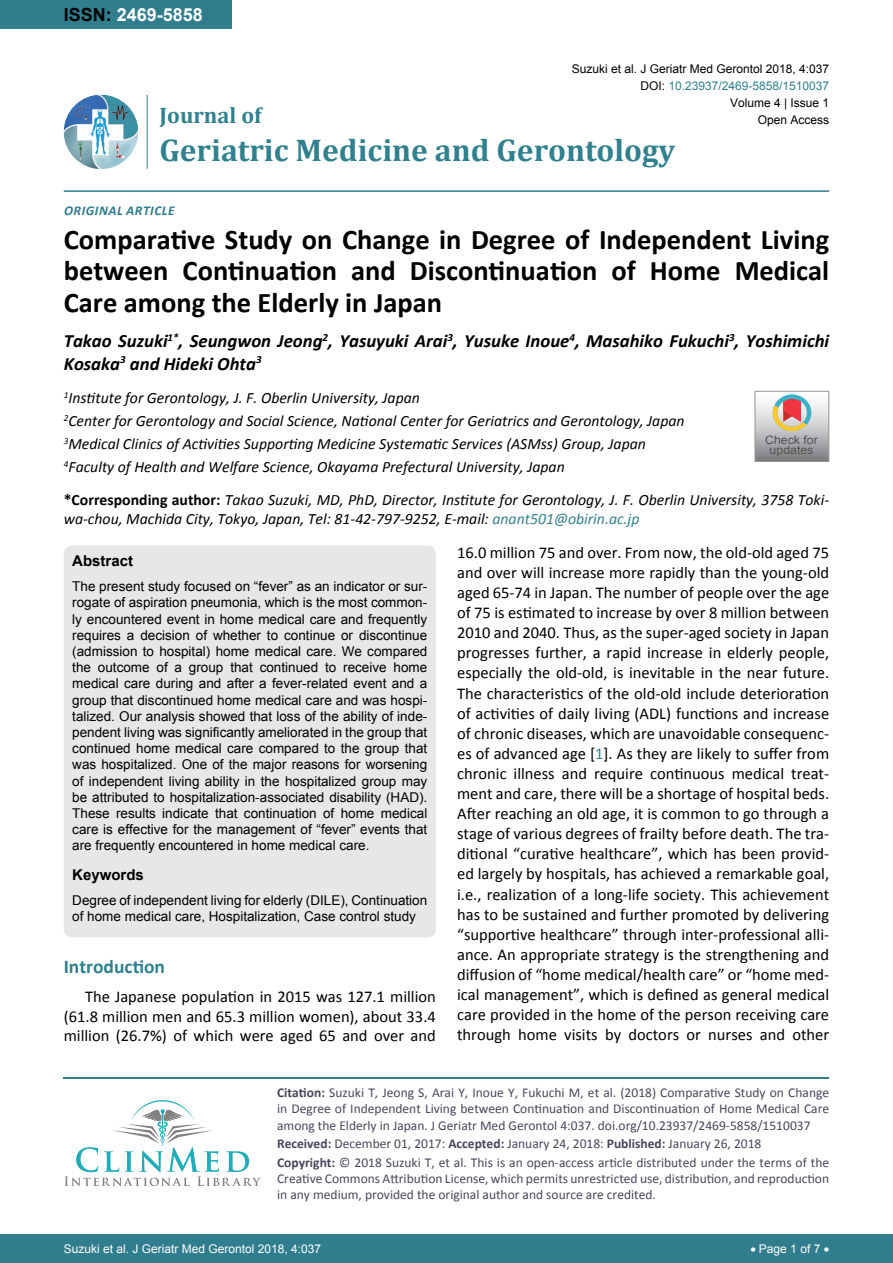
<style>
.page{position:relative;width:893px;height:1263px;background:#fff}
.page>*{position:absolute;margin:0;border:0;box-sizing:border-box;transform-origin:0 0}
.t1{font:700 31.5px "Cambria";color:#30808d}
.t2{font:700 28.5px/31.5px "Calibri";color:#000;text-align:justify}
.t3{font:700 22.5px "Cambria";color:#30808d}
.t4{font:700 19.5px "Calibri";color:#30808d}
.t5{font:italic 700 18.75px/22.5px "Calibri";color:#000}
.t6{font:700 18px "Arial";color:#fff}
.t7{font:16.5px/20.1px "Calibri";color:#000;text-align:justify}
.t8{font:italic 15.75px/23.1px "Calibri";color:#000}
.t9{font:700 15px "Arial";color:#000}
.t10{font:13.5px/16.2px "Arial";color:#000;text-align:justify}
.t11{font:13.5px/16.2px "Calibri";color:#47475c}
.t12{font:italic 700 13.5px "Calibri";letter-spacing:.04em;color:#307d8d}
.t13{font:12px "Arial";color:#000}
.t14{font:12px "Arial";color:#fff}
.t15{font:12px "Arial";color:#30808d}
.t16{font:11.7px/10.1px "Arial";color:#535353;text-align:center;scale:1.06 1}
.s1{color:#000}
.s2{font-weight:700;font-style:normal}
.s3{color:#30808d}
.s4{font-weight:700}
</style>
<div class="page">
<hr style="left:64px;top:1077px;width:765px;height:1px;background:#30808d">
<svg style="left:64px;top:1100px;width:197px;height:86px"></svg>
<div style="left:0;top:0;width:231px;height:28px;background:#307d8d"></div>
<img style="left:64px;top:95px;width:74px;height:74px;border-radius:37px">
<hr style="left:147px;top:95px;width:1px;height:74px;background:#307d8d">
<hr style="left:64px;top:190px;width:765px;height:2px;background:#307d8d">
<div style="left:0;top:1234px;width:893px;height:29px;background:#307d8d"></div>
<div style="left:64px;top:545px;width:372px;height:392px;background:#e6e7e8;border-radius:9px"></div>
<svg style="left:755px;top:391px;width:74px;height:70px;background:#bdb6b3"></svg>
<p class="t6" style="left:64px;top:2px;width:141px"><span class="s1">ISSN:</span> 2469-5858</p>
<p class="t13" style="left:572px;top:60px;width:259px">Suzuki et al. J Geriatr Med Gerontol 2018, 4:037</p>
<p class="t13" style="left:730px;top:95px;width:101px">Volume 4 | Issue 1</p>
<p class="t15" style="left:640px;top:78px;width:190px"><span class="s1">DOI:</span> 10.23937/2469-5858/1510037</p>
<h3 class="t3" style="left:160px;top:100px;width:103px">Journal of</h3>
<h1 class="t1" style="left:160px;top:128px;width:517px">Geriatric Medicine and Gerontology</h1>
<p class="t13" style="left:758px;top:112px;width:73px">Open Access</p>
<p class="t12" style="left:64px;top:202px;width:112px">Original Article</p>
<h2 class="t2" style="left:64px;top:222px;width:767px">Comparative Study on Change in Degree of Independent Living between Continuation and Discontinuation of Home Medical Care among the Elderly in Japan</h2>
<p class="t5" style="left:64px;top:330px;width:767px">Takao Suzuki<sup>1*</sup>, Seungwon Jeong<sup>2</sup>, Yasuyuki Arai<sup>3</sup>, Yusuke Inoue<sup>4</sup>, Masahiko Fukuchi<sup>3</sup>, Yoshimichi<br>Kosaka<sup>3</sup> and Hideki Ohta<sup>3</sup></p>
<p class="t8" style="left:64px;top:385px;width:622px"><sup>1</sup>Institute for Gerontology, J. F. Oberlin University, Japan<br><sup>2</sup>Center for Gerontology and Social Science, National Center for Geriatrics and Gerontology, Japan <sup>3</sup>Medical Clinics of Activities Supporting Medicine Systematic Services (ASMss) Group, Japan <sup>4</sup>Faculty of Health and Welfare Science, Okayama Prefectural University, Japan</p>
<p class="t8" style="left:64px;top:490px;width:767px;line-height:18.9px"><span class="s2">*Corresponding author:</span> Takao Suzuki, MD, PhD, Director, Institute for Gerontology, J. F. Oberlin University, 3758 Toki&shy;wa-chou, Machida City, Tokyo, Japan, Tel: 81-42-797-9252, E-mail: <span class="s3">anant501@obirin.ac.jp</span></p>
<p class="t9" style="left:72px;top:551px;width:62px">Abstract</p>
<p class="t10" style="left:72px;top:578px;width:357px">The present study focused on “fever” as an indicator or sur&shy;rogate of aspiration pneumonia, which is the most common&shy;ly encountered event in home medical care and frequently requires a decision of whether to continue or discontinue (admission to hospital) home medical care. We compared the outcome of a group that continued to receive home medical care during and after a fever-related event and a group that discontinued home medical care and was hospi&shy;talized. Our analysis showed that loss of the ability of inde&shy;pendent living was significantly ameliorated in the group that continued home medical care compared to the group that was hospitalized. One of the major reasons for worsening of independent living ability in the hospitalized group may be attributed to hospitalization-associated disability (HAD).<br>These results indicate that continuation of home medical care is effective for the management of “fever” events that are frequently encountered in home medical care.</p>
<p class="t9" style="left:72px;top:865px;width:73px">Keywords</p>
<p class="t10" style="left:72px;top:892px;width:357px">Degree of independent living for elderly (DILE), Continuation of home medical care, Hospitalization, Case control study</p>
<p class="t16" style="left:765px;top:435px;width:51px">Check for updates</p>
<p class="t7" style="left:457px;top:542px;width:374px">16.0 million 75 and over. From now, the old-old aged 75 and over will increase more rapidly than the young-old aged 65-74 in Japan. The number of people over the age of 75 is estimated to increase by over 8 million between 2010 and 2040. Thus, as the super-aged society in Japan progresses further, a rapid increase in elderly people, especially the old-old, is inevitable in the near future.<br>The characteristics of the old-old include deterioration of activities of daily living (ADL) functions and increase of chronic diseases, which are unavoidable consequenc&shy;es of advanced age [<span class="s3">1</span>]. As they are likely to suffer from chronic illness and require continuous medical treat&shy;ment and care, there will be a shortage of hospital beds.<br>After reaching an old age, it is common to go through a stage of various degrees of frailty before death. The tra&shy;ditional “curative healthcare”, which has been provid&shy;ed largely by hospitals, has achieved a remarkable goal, i.e., realization of a long-life society. This achievement has to be sustained and further promoted by delivering “supportive healthcare” through inter-professional alli&shy;ance. An appropriate strategy is the strengthening and diffusion of “home medical/health care” or “home med&shy;ical management”, which is defined as general medical care provided in the home of the person receiving care through home visits by doctors or nurses and other</p>
<p class="t4" style="left:64px;top:955px;width:103px">Introduction</p>
<p class="t7" style="left:64px;top:986px;width:374px;text-indent:21px">The Japanese population in 2015 was 127.1 million (61.8 million men and 65.3 million women), about 33.4 million (26.7%) of which were aged 65 and over and</p>
<p class="t11" style="left:277px;top:1084px;width:554px;text-align:justify"><span class="s4">Citation:</span> Suzuki T, Jeong S, Arai Y, Inoue Y, Fukuchi M, et al. (2018) Comparative Study on Change in Degree of Independent Living between Continuation and Discontinuation of Home Medical Care among the Elderly in Japan. J Geriatr Med Gerontol 4:037. doi.org/10.23937/2469-5858/1510037</p>
<p class="t11" style="left:277px;top:1134px;width:554px;line-height:18.6px"><span class="s4">Received:</span> December 01, 2017: <span class="s4">Accepted:</span> January 24, 2018: <span class="s4">Published:</span> January 26, 2018<br><span class="s4">Copyright:</span> © 2018 Suzuki T, et al. This is an open-access article distributed under the terms of the</p>
<p class="t11" style="left:277px;top:1170px;width:554px">Creative Commons Attribution License, which permits unrestricted use, distribution, and reproduction in any medium, provided the original author and source are credited.</p>
<p class="t14" style="left:64px;top:1241px;width:259px">Suzuki et al. J Geriatr Med Gerontol 2018, 4:037</p>
<p class="t14" style="left:750px;top:1241px;width:80px">• Page 1 of 7 •</p>
</div>
